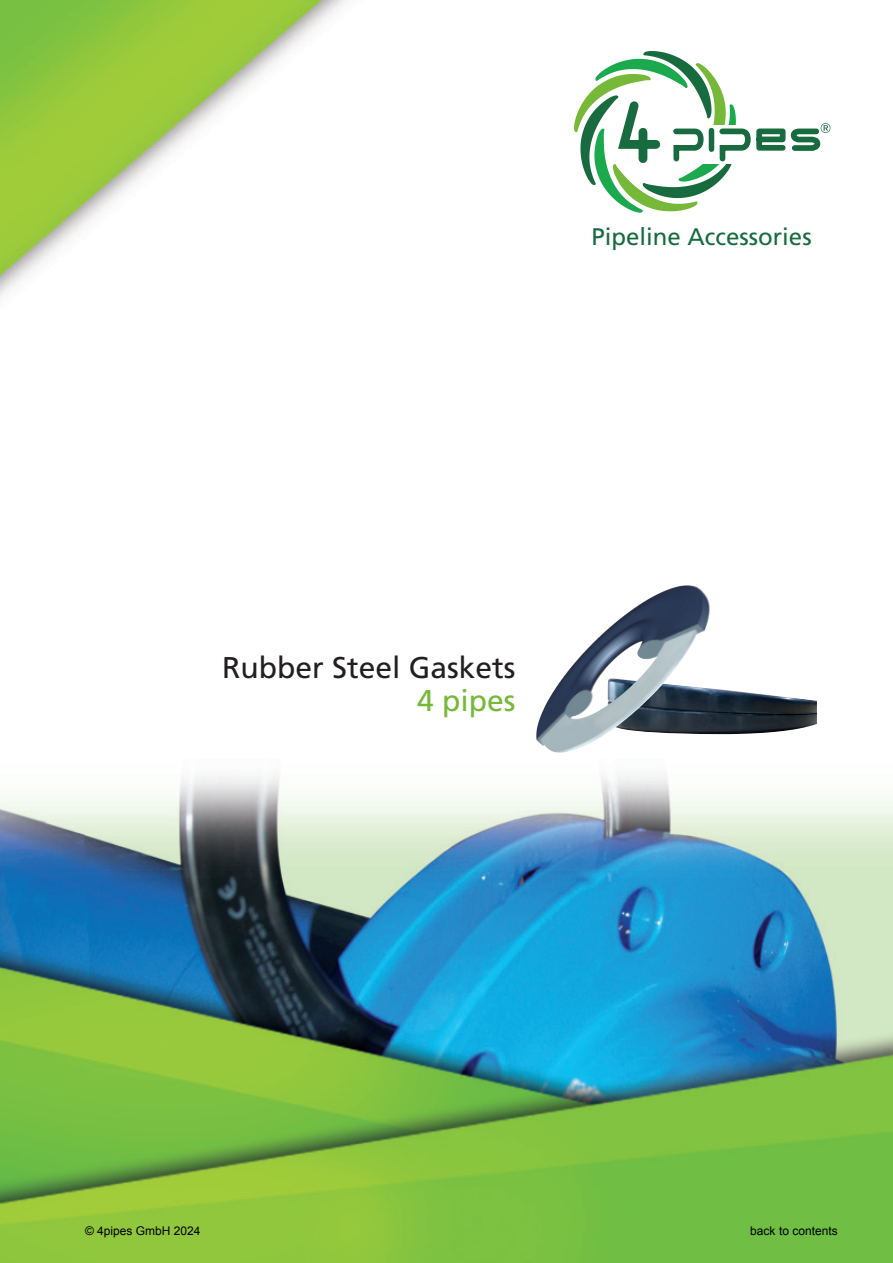
<style>
.page{position:relative;width:893px;height:1263px;background:#fff}
.page>*{position:absolute;margin:0;border:0;box-sizing:border-box;transform-origin:0 0}
.t1{font:30px "Frutiger";color:#231f20}
.t2{font:30px "Frutiger";color:#76b837}
.t3{font:24px "Frutiger";color:#176b3e}
.t4{font:12px "Arial";color:#000}
</style>
<div class="page">
<img style="left:0;top:0;width:893px;height:1263px">
<img style="left:608px;top:678px;width:209px;height:56px">
<img style="left:663px;top:585px;width:25px;height:6px">
<svg style="left:574px;top:51px;width:256px;height:162px"></svg>
<h2 class="t3" style="left:592px;top:223px;width:222px">Pipeline Accessories</h2>
<h1 class="t1" style="left:222px;top:650px;width:295px">Rubber Steel Gaskets</h1>
<h1 class="t2" style="left:417px;top:683px;width:100px">4 pipes</h1>
<p class="t4" style="left:85px;top:1223px;width:117px">© 4pipes GmbH 2024</p>
<p class="t4" style="left:750px;top:1223px;width:89px">back to contents</p>
</div>
